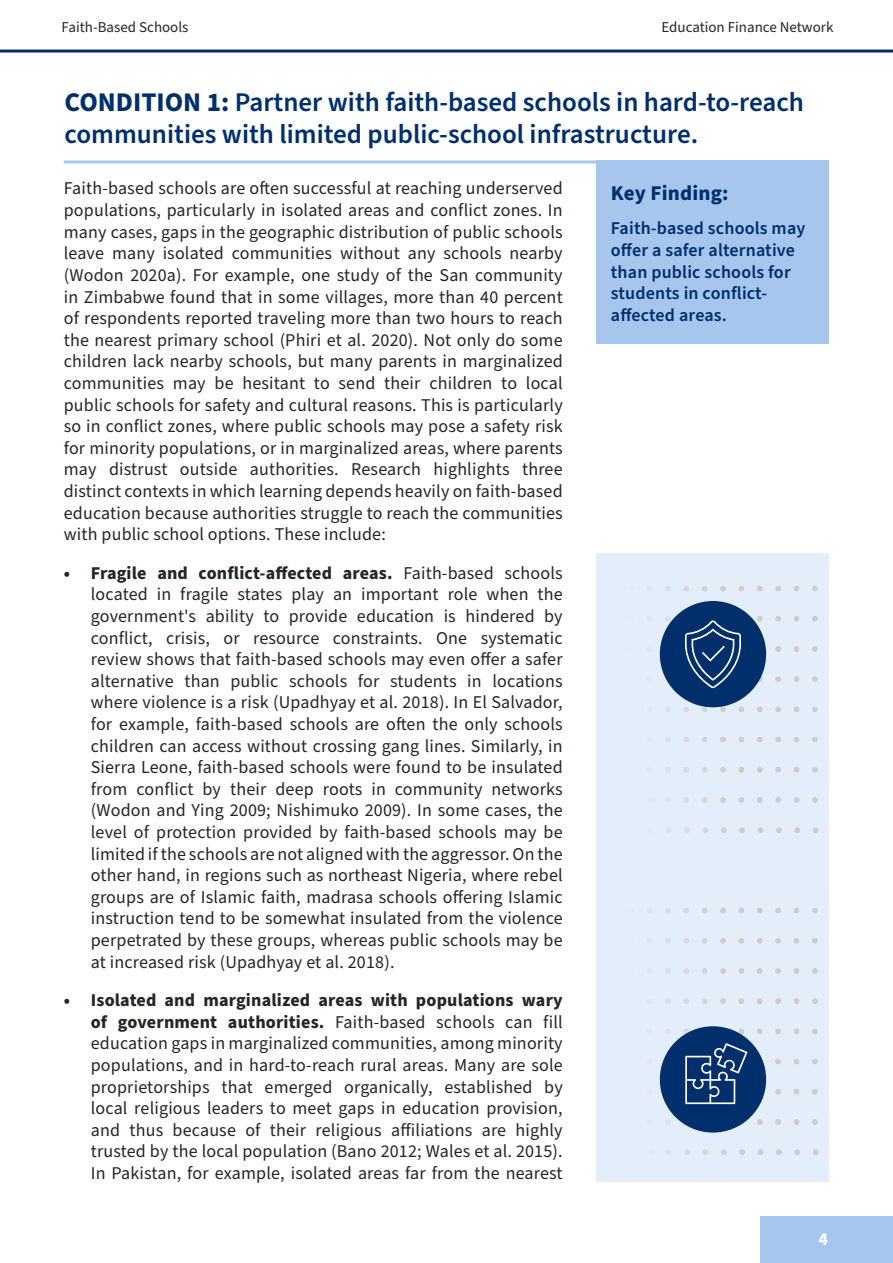
<style>
.page{position:relative;width:893px;height:1263px;background:#fff}
.page>*{position:absolute;margin:0;border:0;box-sizing:border-box;transform-origin:0 0}
.Paragraph_title_Bold{font:600 27px/32.4px "Source Sans Pro";color:#002f6c}
.Key_finding_header{font:700 21px "Source Sans Pro";letter-spacing:.01em;color:#002f6c}
.Body_text_Regular_12{font:18px/21.6px "Source Sans Pro";letter-spacing:.01em;color:#212721;text-align:justify}
.Key_finding_body_tex{font:600 18px/21.6px "Source Sans Pro";letter-spacing:.01em;color:#002f6c}
.t1{font:700 18px "Source Sans Pro";color:#fff}
.t2{font:15px "Source Sans Pro";color:#212721}
.s1{font-weight:700}
</style>
<div class="page">
<div style="left:760px;top:1216px;width:133px;height:47px;background:#a7c6ed"></div>
<hr style="left:0;top:50px;width:893px;height:3px;background:#002f6c">
<hr style="left:64px;top:161px;width:544px;height:3px;background:#a7c6ed">
<div style="left:597px;top:161px;width:232px;height:183px;background:#a7c6ed"></div>
<div style="left:597px;top:553px;width:232px;height:629px;background:#e4eefa"></div>
<img style="left:647px;top:907px;width:172px;height:248px">
<img style="left:647px;top:585px;width:172px;height:248px">
<div style="left:660px;top:601px;width:106px;height:106px;background:#002f6c;border-radius:50%"></div>
<svg style="left:685px;top:620px;width:56px;height:68px"></svg>
<div style="left:660px;top:1026px;width:106px;height:106px;background:#002f6c;border-radius:50%"></div>
<svg style="left:685px;top:1043px;width:62px;height:61px"></svg>
<p class="t2" style="left:62px;top:17px;width:128px">Faith-Based Schools</p>
<p class="t2" style="left:661px;top:17px;width:174px">Education Finance Network</p>
<p class="Paragraph_title_Bold" style="left:65px;top:86px;width:741px"><span class="s1">CONDITION 1:</span> Partner with faith-based schools in hard-to-reach communities with limited public-school infrastructure.</p>
<p class="Key_finding_header" style="left:611px;top:179px;width:119px">Key Finding:</p>
<p class="Key_finding_body_tex" style="left:611px;top:218px;width:196px">Faith-based schools may offer a safer alternative than public schools for students in conflict&shy;affected areas.</p>
<p class="Body_text_Regular_12" style="left:64px;top:178px;width:500px">Faith-based schools are often successful at reaching underserved populations, particularly in isolated areas and conflict zones. In many cases, gaps in the geographic distribution of public schools leave many isolated communities without any schools nearby (Wodon 2020a). For example, one study of the San community in Zimbabwe found that in some villages, more than 40 percent of respondents reported traveling more than two hours to reach the nearest primary school (Phiri et al. 2020). Not only do some children lack nearby schools, but many parents in marginalized communities may be hesitant to send their children to local public schools for safety and cultural reasons. This is particularly so in conflict zones, where public schools may pose a safety risk for minority populations, or in marginalized areas, where parents may distrust outside authorities. Research highlights three distinct contexts in which learning depends heavily on faith-based education because authorities struggle to reach the communities with public school options. These include:</p>
<p class="Body_text_Regular_12" style="left:91px;top:562px;width:473px;text-indent:-27px"><span class="s1">• Fragile and conflict-affected areas.</span> Faith-based schools located in fragile states play an important role when the government's ability to provide education is hindered by conflict, crisis, or resource constraints. One systematic review shows that faith-based schools may even offer a safer alternative than public schools for students in locations where violence is a risk (Upadhyay et al. 2018). In El Salvador, for example, faith-based schools are often the only schools children can access without crossing gang lines. Similarly, in Sierra Leone, faith-based schools were found to be insulated from conflict by their deep roots in community networks (Wodon and Ying 2009; Nishimuko 2009). In some cases, the level of protection provided by faith-based schools may be limited if the schools are not aligned with the aggressor. On the other hand, in regions such as northeast Nigeria, where rebel groups are of Islamic faith, madrasa schools offering Islamic instruction tend to be somewhat insulated from the violence perpetrated by these groups, whereas public schools may be at increased risk (Upadhyay et al. 2018).</p>
<p class="Body_text_Regular_12" style="left:91px;top:990px;width:473px;text-indent:-27px"><span class="s1">• Isolated and marginalized areas with populations wary of government authorities.</span> Faith-based schools can fill education gaps in marginalized communities, among minority populations, and in hard-to-reach rural areas. Many are sole proprietorships that emerged organically, established by local religious leaders to meet gaps in education provision, and thus because of their religious affiliations are highly trusted by the local population (Bano 2012; Wales et al. 2015).<br>In Pakistan, for example, isolated areas far from the nearest</p>
<p class="t1" style="left:818px;top:1226px;width:11px">4</p>
</div>
